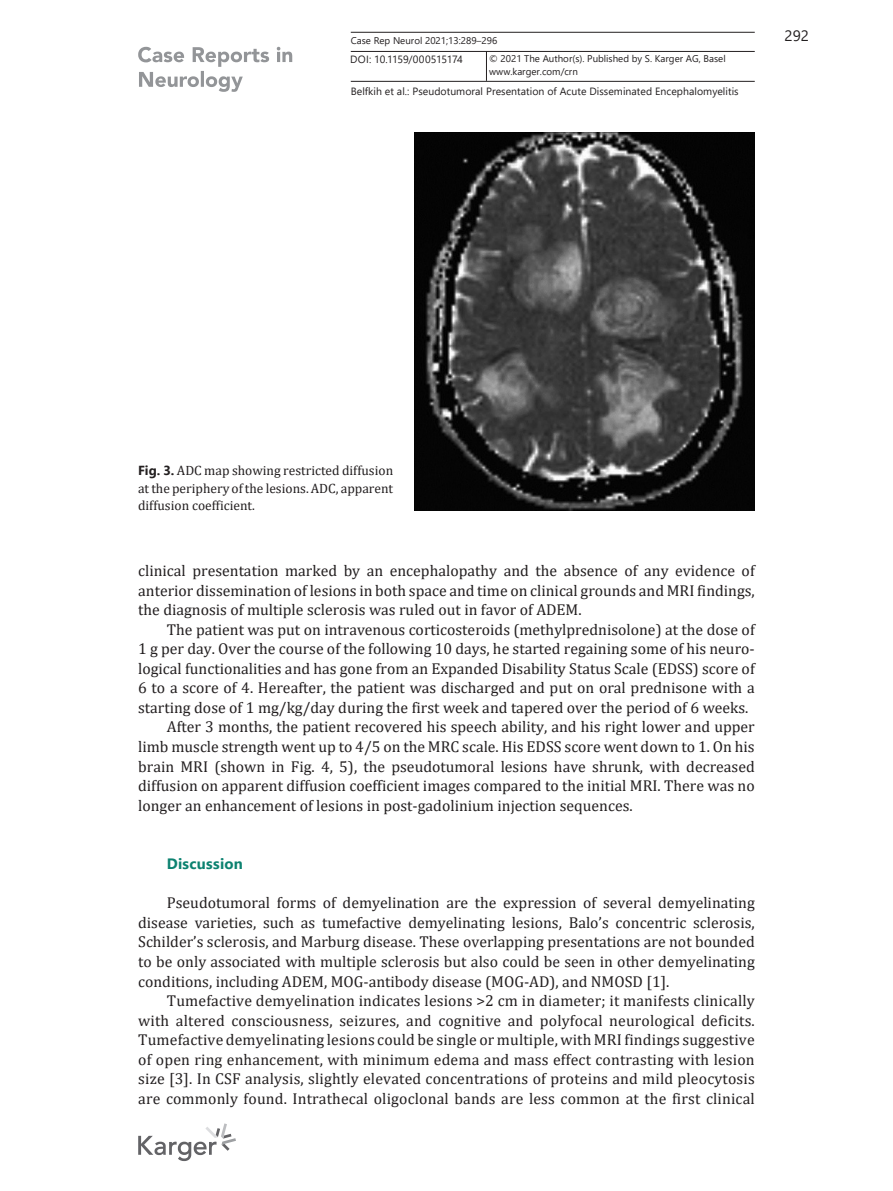
<style>
.page{position:relative;width:893px;height:1191px;background:#fff}
.page>*{position:absolute;margin:0;border:0;box-sizing:border-box;transform-origin:0 0}
.t1{font:15.75px/19.5px "Cambria";color:#231f20;text-align:justify}
.t2{font:700 15px "Segoe UI";letter-spacing:.015em;color:#0c8270}
.t3{font:15px "Segoe UI";color:#231f20}
.t4{font:13.5px/17.4px "Cambria";color:#231f20;text-align:justify}
.t5{font:10.5px "Segoe UI";letter-spacing:.005em;color:#231f20}
.t6{font:10.5px "Segoe UI";letter-spacing:-.025em;color:#231f20}
.t7{font:9.75px "Segoe UI";color:#231f20}
.s1{font-family:"Segoe UI";font-weight:700;font-size:13.2px}
</style>
<div class="page">
<hr style="left:351px;top:51px;width:404px;height:1px;background:#231f20">
<hr style="left:351px;top:81px;width:404px;height:1px;background:#231f20">
<hr style="left:351px;top:32px;width:404px;height:1px;background:#231f20">
<hr style="left:486px;top:51px;width:1px;height:30px;background:#231f20">
<svg style="left:138px;top:1123px;width:98px;height:38px"></svg>
<svg style="left:138px;top:47px;width:154px;height:45px"></svg>
<img style="left:414px;top:132px;width:341px;height:378px">
<p class="t7" style="left:351px;top:31px;width:148px">Case Rep Neurol 2021;13:289–296</p>
<p class="t6" style="left:350px;top:49px;width:114px">DOI: 10.1159/000515174</p>
<p class="t7" style="left:489px;top:50px;width:238px">© 2021 The Author(s). Published by S. Karger AG, Basel</p>
<p class="t7" style="left:489px;top:62px;width:90px">www.karger.com/crn</p>
<p class="t5" style="left:351px;top:81px;width:389px">Belfkih et al.: Pseudotumoral Presentation of Acute Disseminated Encephalomyelitis</p>
<p class="t3" style="left:785px;top:22px;width:26px">292</p>
<p class="t4" style="left:138px;top:462px;width:257px"><span class="s1">Fig. 3.</span> ADC map showing restricted diffusion at the periphery of the lesions. ADC, apparent diffusion coefficient.</p>
<p class="t1" style="left:138px;top:561px;width:618px">clinical presentation marked by an encephalopathy and the absence of any evidence of anterior dissemination of lesions in both space and time on clinical grounds and MRI findings, the diagnosis of multiple sclerosis was ruled out in favor of ADEM.</p>
<p class="t1" style="left:167px;top:619px;width:589px">The patient was put on intravenous corticosteroids (methylprednisolone) at the dose of</p>
<p class="t1" style="left:138px;top:639px;width:618px">1 g per day. Over the course of the following 10 days, he started regaining some of his neuro-</p>
<p class="t1" style="left:138px;top:658px;width:618px">logical functionalities and has gone from an Expanded Disability Status Scale (EDSS) score of</p>
<p class="t1" style="left:138px;top:678px;width:618px">6 to a score of 4. Hereafter, the patient was discharged and put on oral prednisone with a</p>
<p class="t1" style="left:138px;top:697px;width:612px">starting dose of 1 mg/kg/day during the first week and tapered over the period of 6 weeks.</p>
<p class="t1" style="left:167px;top:717px;width:589px">After 3 months, the patient recovered his speech ability, and his right lower and upper</p>
<p class="t1" style="left:138px;top:737px;width:618px">limb muscle strength went up to 4/5 on the MRC scale. His EDSS score went down to 1. On his</p>
<p class="t1" style="left:138px;top:756px;width:618px">brain MRI (shown in Fig. 4, 5), the pseudotumoral lesions have shrunk, with decreased</p>
<p class="t1" style="left:138px;top:776px;width:618px">diffusion on apparent diffusion coefficient images compared to the initial MRI. There was no</p>
<p class="t1" style="left:138px;top:795px;width:496px">longer an enhancement of lesions in post-gadolinium injection sequences.</p>
<p class="t2" style="left:167px;top:849px;width:77px">Discussion</p>
<p class="t1" style="left:138px;top:893px;width:618px;text-indent:29px">Pseudotumoral forms of demyelination are the expression of several demyelinating disease varieties, such as tumefactive demyelinating lesions, Balo’s concentric sclerosis, Schilder’s sclerosis, and Marburg disease. These overlapping presentations are not bounded to be only associated with multiple sclerosis but also could be seen in other demyelinating conditions, including ADEM, MOG-antibody disease (MOG-AD), and NMOSD [1].</p>
<p class="t1" style="left:138px;top:991px;width:618px;text-indent:29px">Tumefactive demyelination indicates lesions &gt;2 cm in diameter; it manifests clinically with altered consciousness, seizures, and cognitive and polyfocal neurological deficits.<br>Tumefactive demyelinating lesions could be single or multiple, with MRI findings suggestive of open ring enhancement, with minimum edema and mass effect contrasting with lesion size [3]. In CSF analysis, slightly elevated concentrations of proteins and mild pleocytosis are commonly found. Intrathecal oligoclonal bands are less common at the first clinical</p>
</div>
